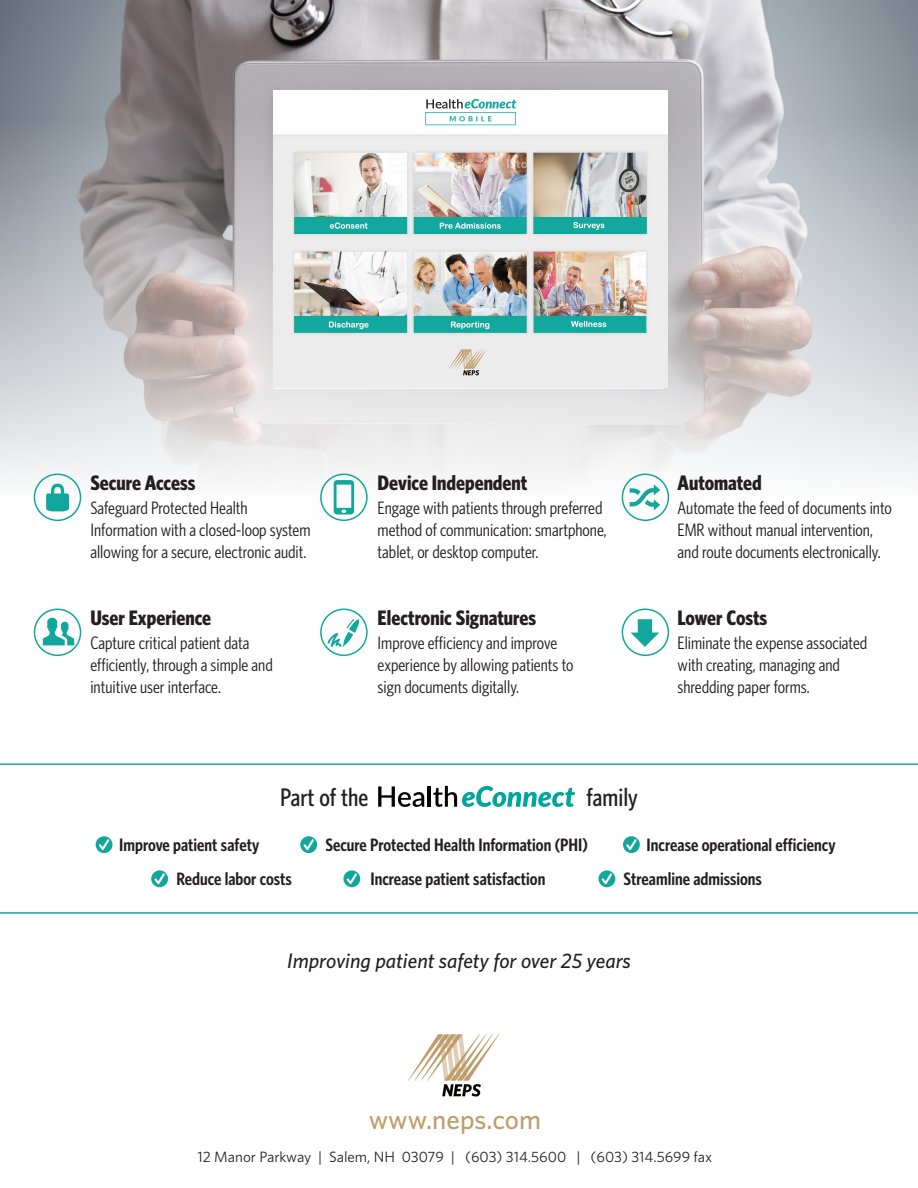
<style>
.page{position:relative;width:918px;height:1188px;background:#fff}
.page>*{position:absolute;margin:0;border:0;box-sizing:border-box;transform-origin:0 0}
.t1{font:500 27px "Whitney";color:#bf9d6b}
.t2{font:500 25.5px "Whitney Condensed";color:#231f20}
.t3{font:700 21px "Whitney Condensed";color:#231f20}
.t4{font:italic 500 21px "Whitney";color:#231f20}
.t5{font:18px/21.6px "Whitney Condensed";color:#231f20}
.t6{font:600 18px "Whitney Condensed";color:#231f20}
.t7{font:15px "Whitney";color:#231f20}
</style>
<div class="page">
<img style="left:0;top:0;width:918px;height:516px">
<svg style="left:408px;top:1034px;width:91px;height:63px"></svg>
<img style="left:273px;top:90px;width:394px;height:298px">
<div style="left:34px;top:474px;width:47px;height:47px;border:2px solid #12a79d;border-radius:50%"></div>
<svg style="left:46px;top:484px;width:23px;height:27px"></svg>
<div style="left:320px;top:474px;width:48px;height:47px;border:2px solid #12a79d;border-radius:50%"></div>
<svg style="left:334px;top:480px;width:20px;height:34px"></svg>
<div style="left:622px;top:474px;width:47px;height:47px;border:2px solid #12a79d;border-radius:50%"></div>
<svg style="left:630px;top:484px;width:30px;height:26px"></svg>
<div style="left:320px;top:609px;width:48px;height:47px;border:2px solid #12a79d;border-radius:50%"></div>
<div style="left:622px;top:609px;width:47px;height:47px;border:2px solid #12a79d;border-radius:50%"></div>
<svg style="left:327px;top:619px;width:33px;height:28px"></svg>
<div style="left:34px;top:609px;width:47px;height:47px;border:2px solid #12a79d;border-radius:50%"></div>
<svg style="left:43px;top:618px;width:31px;height:27px"></svg>
<svg style="left:631px;top:619px;width:28px;height:28px"></svg>
<svg style="left:0;top:763px;width:918px;height:151px"></svg>
<svg style="left:96px;top:836px;width:17px;height:17px"></svg>
<svg style="left:99px;top:839px;width:10px;height:11px"></svg>
<svg style="left:623px;top:836px;width:17px;height:17px"></svg>
<svg style="left:626px;top:839px;width:11px;height:11px"></svg>
<svg style="left:300px;top:836px;width:17px;height:17px"></svg>
<svg style="left:303px;top:839px;width:11px;height:11px"></svg>
<div style="left:343px;top:870px;width:17px;height:17px;background:#12a79d;border-radius:50%"></div>
<svg style="left:347px;top:873px;width:10px;height:11px"></svg>
<svg style="left:151px;top:870px;width:17px;height:17px"></svg>
<svg style="left:154px;top:873px;width:11px;height:11px"></svg>
<svg style="left:598px;top:870px;width:17px;height:17px"></svg>
<svg style="left:602px;top:873px;width:10px;height:11px"></svg>
<svg style="left:378px;top:786px;width:46px;height:21px"></svg>
<hr style="left:428px;top:786px;width:3px;height:21px;background:#000">
<svg style="left:433px;top:786px;width:142px;height:21px"></svg>
<svg style="left:449px;top:349px;width:38px;height:26px"></svg>
<p class="t3" style="left:90px;top:471px;width:106px">Secure Access</p>
<p class="t5" style="left:90px;top:497px;width:222px">Safeguard Protected Health<br>Information with a closed-loop system allowing for a secure, electronic audit.</p>
<p class="t3" style="left:90px;top:606px;width:122px">User Experience</p>
<p class="t5" style="left:90px;top:632px;width:184px">Capture critical patient data efficiently, through a simple and intuitive user interface.</p>
<p class="t3" style="left:378px;top:471px;width:151px">Device Independent</p>
<p class="t5" style="left:378px;top:497px;width:231px">Engage with patients through preferred method of communication: smartphone, tablet, or desktop computer.</p>
<p class="t3" style="left:378px;top:606px;width:160px">Electronic Signatures</p>
<p class="t5" style="left:378px;top:632px;width:197px">Improve efficiency and improve experience by allowing patients to sign documents digitally.</p>
<p class="t2" style="left:280px;top:783px;width:90px">Part of the</p>
<p class="t2" style="left:586px;top:783px;width:53px">family</p>
<p class="t3" style="left:678px;top:471px;width:86px">Automated</p>
<p class="t5" style="left:678px;top:497px;width:216px">Automate the feed of documents into<br>EMR without manual intervention,</p>
<p class="t5" style="left:678px;top:540px;width:205px">and route documents electronically.</p>
<p class="t3" style="left:678px;top:606px;width:91px">Lower Costs</p>
<p class="t5" style="left:678px;top:632px;width:191px">Eliminate the expense associated with creating, managing and shredding paper forms.</p>
<p class="t6" style="left:119px;top:834px;width:141px">Improve patient safety</p>
<p class="t6" style="left:325px;top:834px;width:264px">Secure Protected Health Information (PHI)</p>
<p class="t6" style="left:647px;top:834px;width:190px">Increase operational efficiency</p>
<p class="t6" style="left:176px;top:868px;width:117px">Reduce labor costs</p>
<p class="t6" style="left:371px;top:868px;width:176px">Increase patient satisfaction</p>
<p class="t6" style="left:623px;top:868px;width:140px">Streamline admissions</p>
<p class="t4" style="left:287px;top:947px;width:345px">Improving patient safety for over 25 years</p>
<p class="t1" style="left:369px;top:1101px;width:174px">www.neps.com</p>
<p class="t7" style="left:198px;top:1146px;width:516px">12 Manor Parkway | Salem, NH 03079 | (603) 314.5600 | (603) 314.5699 fax</p>
</div>
